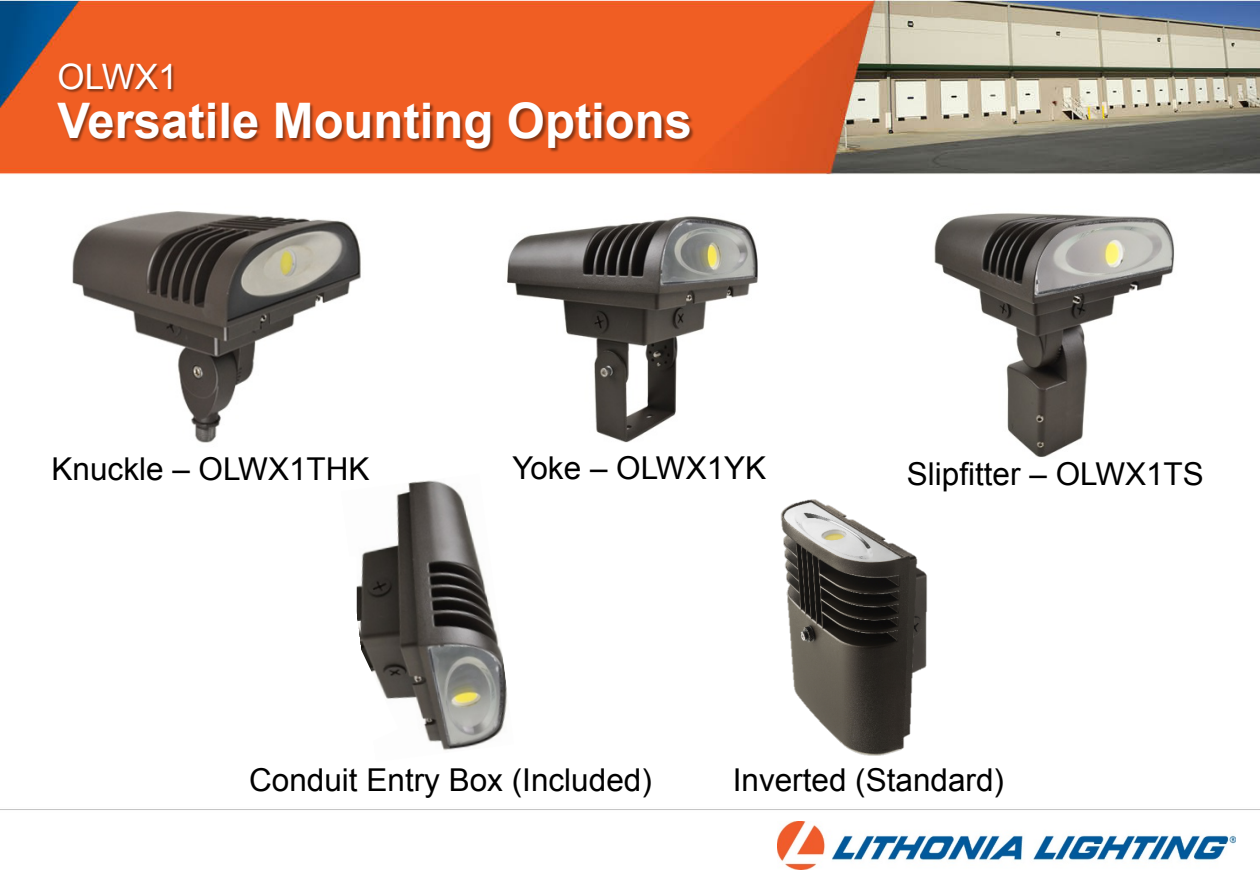
<style>
.page{position:relative;width:1260px;height:882px;background:#fff}
.page>*{position:absolute;margin:0;border:0;box-sizing:border-box;transform-origin:0 0}
.t1{font:700 49px "Arial";color:#fff}
.t2{font:35px "Arial";color:#fff}
.t3{font:31.5px "Arial";color:#000}
</style>
<div class="page">
<img style="left:0;top:0;width:1260px;height:870px">
<img style="left:778px;top:822px;width:458px;height:47px">
<img style="left:929px;top:203px;width:256px;height:270px">
<img style="left:72px;top:203px;width:292px;height:250px">
<img style="left:503px;top:213px;width:259px;height:234px">
<img style="left:341px;top:473px;width:173px;height:289px">
<div style="left:307px;top:558px;width:48px;height:102px;background:#fff"></div>
<svg style="left:305px;top:631px;width:96px;height:122px"></svg>
<img style="left:776px;top:492px;width:161px;height:271px">
<img style="left:53px;top:52px;width:133px;height:37px">
<img style="left:53px;top:89px;width:648px;height:71px">
<p class="t2" style="left:58px;top:57px;width:121px">OLWX1</p>
<h1 class="t1" style="left:58px;top:94px;width:636px">Versatile Mounting Options</h1>
<p class="t3" style="left:52px;top:452px;width:320px">Knuckle – OLWX1THK</p>
<p class="t3" style="left:512px;top:450px;width:255px">Yoke – OLWX1YK</p>
<p class="t3" style="left:907px;top:457px;width:299px">Slipfitter – OLWX1TS</p>
<p class="t3" style="left:249px;top:762px;width:404px">Conduit Entry Box (Included)</p>
<p class="t3" style="left:733px;top:762px;width:273px">Inverted (Standard)</p>
</div>
